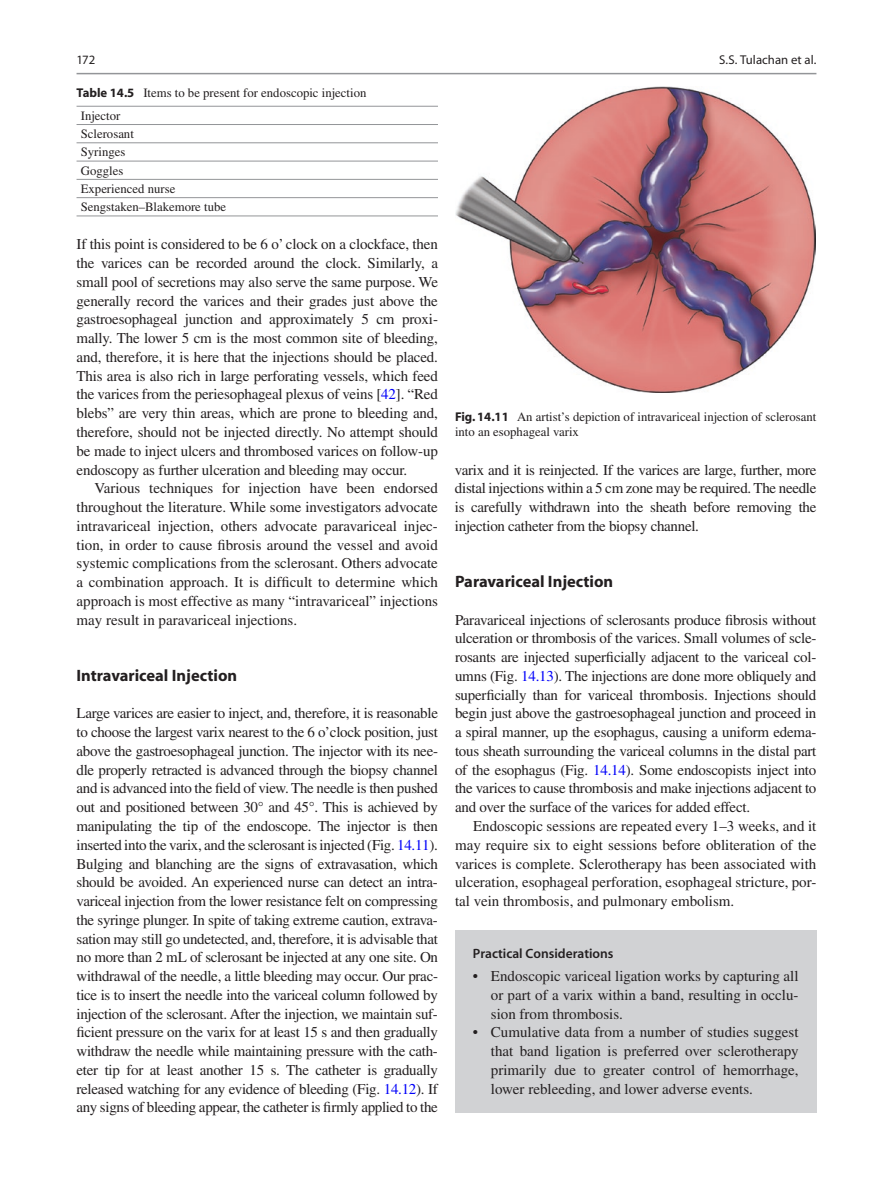
<style>
.page{position:relative;width:893px;height:1187px;background:#fff}
.page>*{position:absolute;margin:0;border:0;box-sizing:border-box;transform-origin:0 0}
.t1{font:700 16.5px "Gkwqmn Myriad";color:#231f20}
.t2{font:15px/18.8px "Tgqmyj Times";letter-spacing:-.01em;color:#231f20;text-align:justify}
.t3{font:600 13.5px "Cyynrs Myriad";color:#231f20}
.t4{font:12.75px/18.3px "Tgqmyj Times";color:#231f20}
.t5{font:12.75px "Dwtmms Myriad";letter-spacing:.005em;color:#231f20}
.t6{font:12.75px "Wnpsdk Myriad";color:#231f20}
.s1{font-family:"Gkwqmn Myriad";font-weight:700}
.s2{color:#0000fa}
</style>
<div class="page">
<div style="left:455px;top:930px;width:361px;height:181px;background:#d1d2d4"></div>
<hr style="left:77px;top:106px;width:361px;height:1px;background:#939598">
<hr style="left:77px;top:124px;width:361px;height:1px;background:#939598">
<hr style="left:77px;top:142px;width:361px;height:1px;background:#939598">
<hr style="left:77px;top:161px;width:361px;height:1px;background:#939598">
<hr style="left:77px;top:179px;width:361px;height:1px;background:#939598">
<hr style="left:77px;top:197px;width:361px;height:1px;background:#939598">
<hr style="left:77px;top:215px;width:361px;height:1px;background:#939598">
<img style="left:456px;top:87px;width:360px;height:305px">
<hr style="left:77px;top:73px;width:739px;height:1px;background:#939598">
<p class="t6" style="left:77px;top:54px;width:20px">172</p>
<p class="t4" style="left:81px;top:81px;width:287px;line-height:23px;text-indent:-4px"><span class="s1">Table 14.5</span> Items to be present for endoscopic injection<br>Injector</p>
<p class="t4" style="left:81px;top:125px;width:147px">Sclerosant<br>Syringes<br>Goggles<br>Experienced nurse<br>Sengstaken–Blakemore tube</p>
<p class="t2" style="left:77px;top:235px;width:363px">If this point is considered to be 6 o’ clock on a clockface, then the varices can be recorded around the clock. Similarly, a small pool of secretions may also serve the same purpose. We generally record the varices and their grades just above the gastroesophageal junction and approximately 5 cm proxi&shy;mally. The lower 5 cm is the most common site of bleeding, and, therefore, it is here that the injections should be placed.<br>This area is also rich in large perforating vessels, which feed the varices from the periesophageal plexus of veins [<span class="s2">42</span>]. “Red blebs” are very thin areas, which are prone to bleeding and, therefore, should not be injected directly. No attempt should be made to inject ulcers and thrombosed varices on follow-up endoscopy as further ulceration and bleeding may occur.</p>
<p class="t2" style="left:77px;top:479px;width:363px;text-indent:18px">Various techniques for injection have been endorsed throughout the literature. While some investigators advocate intravariceal injection, others advocate paravariceal injec&shy;tion, in order to cause fibrosis around the vessel and avoid systemic complications from the sclerosant. Others advocate a combination approach. It is difficult to determine which approach is most effective as many “intravariceal” injections may result in paravariceal injections.</p>
<p class="t1" style="left:77px;top:666px;width:162px">Intravariceal Injection</p>
<p class="t2" style="left:77px;top:704px;width:363px">Large varices are easier to inject, and, therefore, it is reasonable to choose the largest varix nearest to the 6 o’clock position, just above the gastroesophageal junction. The injector with its nee&shy;dle properly retracted is advanced through the biopsy channel and is advanced into the field of view. The needle is then pushed out and positioned between 30° and 45°. This is achieved by manipulating the tip of the endoscope. The injector is then inserted into the varix, and the sclerosant is injected (Fig. <span class="s2">14.11</span>).<br>Bulging and blanching are the signs of extravasation, which should be avoided. An experienced nurse can detect an intra&shy;variceal injection from the lower resistance felt on compressing the syringe plunger. In spite of taking extreme caution, extrava&shy;sation may still go undetected, and, therefore, it is advisable that no more than 2 mL of sclerosant be injected at any one site. On withdrawal of the needle, a little bleeding may occur. Our prac&shy;tice is to insert the needle into the variceal column followed by injection of the sclerosant. After the injection, we maintain suf&shy;ficient pressure on the varix for at least 15 s and then gradually withdraw the needle while maintaining pressure with the cath&shy;eter tip for at least another 15 s. The catheter is gradually released watching for any evidence of bleeding (Fig. <span class="s2">14.12</span>). If any signs of bleeding appear, the catheter is firmly applied to the</p>
<p class="t5" style="left:719px;top:54px;width:99px">S.S. Tulachan et al.</p>
<p class="t4" style="left:455px;top:409px;width:363px;line-height:15px"><span class="s1">Fig. 14.11</span> An artist’s depiction of intravariceal injection of sclerosant into an esophageal varix</p>
<p class="t2" style="left:455px;top:460px;width:363px">varix and it is reinjected. If the varices are large, further, more distal injections within a 5 cm zone may be required. The needle is carefully withdrawn into the sheath before removing the injection catheter from the biopsy channel.</p>
<p class="t1" style="left:455px;top:573px;width:160px">Paravariceal Injection</p>
<p class="t2" style="left:455px;top:610px;width:363px">Paravariceal injections of sclerosants produce fibrosis without ulceration or thrombosis of the varices. Small volumes of scle&shy;rosants are injected superficially adjacent to the variceal col&shy;umns (Fig. <span class="s2">14.13</span>). The injections are done more obliquely and superficially than for variceal thrombosis. Injections should begin just above the gastroesophageal junction and proceed in a spiral manner, up the esophagus, causing a uniform edema&shy;tous sheath surrounding the variceal columns in the distal part of the esophagus (Fig. <span class="s2">14.14</span>). Some endoscopists inject into the varices to cause thrombosis and make injections adjacent to and over the surface of the varices for added effect.</p>
<p class="t2" style="left:455px;top:816px;width:363px;text-indent:18px">Endoscopic sessions are repeated every 1–3 weeks, and it may require six to eight sessions before obliteration of the varices is complete. Sclerotherapy has been associated with ulceration, esophageal perforation, esophageal stricture, por&shy;tal vein thrombosis, and pulmonary embolism.</p>
<p class="t3" style="left:473px;top:946px;width:142px">Practical Considerations</p>
<p class="t2" style="left:491px;top:966px;width:309px;text-indent:-18px">• Endoscopic variceal ligation works by capturing all or part of a varix within a band, resulting in occlu&shy;sion from thrombosis.</p>
<p class="t2" style="left:491px;top:1022px;width:309px;text-indent:-18px">• Cumulative data from a number of studies suggest that band ligation is preferred over sclerotherapy primarily due to greater control of hemorrhage, lower rebleeding, and lower adverse events.</p>
</div>
